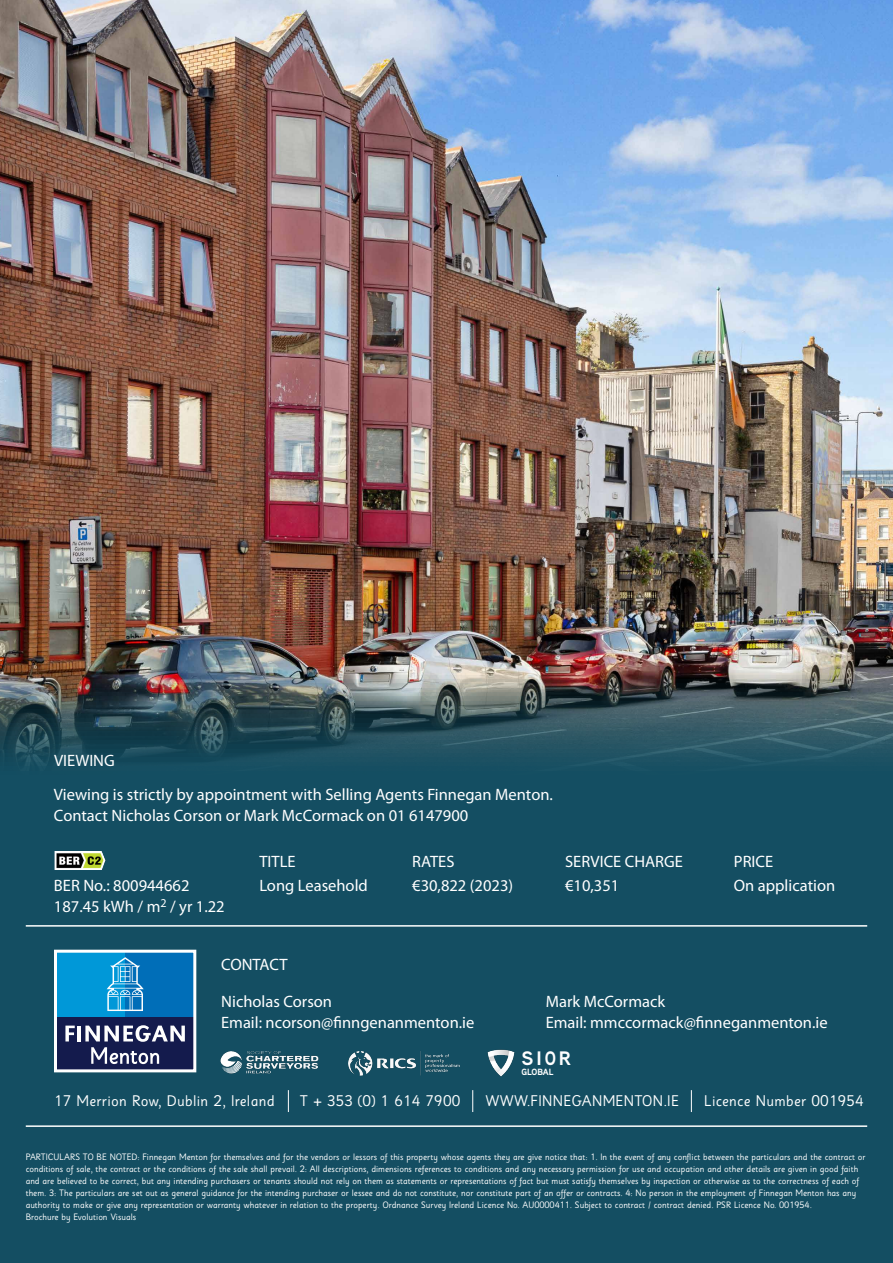
<style>
.page{position:relative;width:893px;height:1263px;background:#fff}
.page>*{position:absolute;margin:0;border:0;box-sizing:border-box;transform-origin:0 0}
.t1{font:700 19.5px "Aaux Next";color:#fff}
.t2{font:16.5px/21px "Myriad Pro";color:#fff}
.t3{font:15px "Sassoon Sans Std";letter-spacing:.015em;color:#fff}
.t4{font:9px/12px "Sassoon Sans Std";color:#fff}
.t5{font:700 9px "Aaux Next";letter-spacing:-.01em;color:#fff}
</style>
<div class="page">
<img style="left:0;top:0;width:893px;height:172px">
<img style="left:0;top:172px;width:893px;height:1091px">
<img style="left:53px;top:851px;width:53px;height:18px">
<hr style="left:26px;top:1125px;width:841px;height:2px;background:#fff">
<div style="left:56px;top:1017px;width:139px;height:54px;background:#141b4d"></div>
<div style="left:55px;top:951px;width:70px;height:66px;background:#0098d8"></div>
<div style="left:125px;top:951px;width:70px;height:66px;background:#006eb8"></div>
<svg style="left:65px;top:1025px;width:10px;height:16px"></svg>
<hr style="left:78px;top:1025px;width:3px;height:16px;background:#fff">
<svg style="left:85px;top:1025px;width:100px;height:39px"></svg>
<svg style="left:107px;top:957px;width:37px;height:54px"></svg>
<div style="left:54px;top:950px;width:142px;height:122px;border:3px solid #fff"></div>
<img style="left:209px;top:1042px;width:121px;height:40px">
<img style="left:336px;top:1042px;width:131px;height:40px">
<img style="left:485px;top:1047px;width:32px;height:31px">
<hr style="left:26px;top:925px;width:841px;height:2px;background:#fff">
<svg style="left:288px;top:1090px;width:1px;height:22px"></svg>
<svg style="left:472px;top:1090px;width:1px;height:22px"></svg>
<svg style="left:691px;top:1090px;width:1px;height:22px"></svg>
<h2 class="t2" style="left:54px;top:750px;width:62px">VIEWING</h2>
<h2 class="t2" style="left:54px;top:783px;width:500px">Viewing is strictly by appointment with Selling Agents Finnegan Menton.<br>Contact Nicholas Corson or Mark McCormack on 01 6147900</h2>
<h2 class="t2" style="left:54px;top:874px;width:172px">BER No.: 800944662<br>187.45 kWh / m<sup>2</sup> / yr 1.22</h2>
<h2 class="t2" style="left:259px;top:848px;width:110px;line-height:24.3px">TITLE<br>Long Leasehold</h2>
<h2 class="t2" style="left:221px;top:953px;width:68px">CONTACT</h2>
<h2 class="t2" style="left:412px;top:848px;width:102px;line-height:24.3px">RATES<br>€30,822 (2023)</h2>
<h2 class="t2" style="left:565px;top:848px;width:119px;line-height:24.3px">SERVICE CHARGE €10,351</h2>
<h2 class="t2" style="left:734px;top:848px;width:103px;line-height:24.3px">PRICE<br>On application</h2>
<h2 class="t2" style="left:221px;top:990px;width:255px">Nicholas Corson<br>Email: ncorson@finngenanmenton.ie</h2>
<h2 class="t2" style="left:546px;top:990px;width:283px">Mark McCormack<br>Email: mmccormack@finneganmenton.ie</h2>
<h1 class="t1" style="left:521px;top:1044px;width:51px">SIOR</h1>
<p class="t5" style="left:521px;top:1065px;width:34px">GLOBAL</p>
<h3 class="t3" style="left:54px;top:1092px;width:222px">17 Merrion Row, Dublin 2, Ireland</h3>
<h3 class="t3" style="left:300px;top:1092px;width:162px">T + 353 (0) 1 614 7900</h3>
<h3 class="t3" style="left:485px;top:1092px;width:195px">WWW.FINNEGANMENTON.IE</h3>
<h3 class="t3" style="left:704px;top:1092px;width:161px">Licence Number 001954</h3>
<p class="t4" style="left:26px;top:1151px;width:841px">PARTICULARS TO BE NOTED: Finnegan Menton for themselves and for the vendors or lessors of this property whose agents they are give notice that: 1. In the event of any conflict between the particulars and the contract or conditions of sale, the contract or the conditions of the sale shall prevail. 2: All descriptions, dimensions references to conditions and any necessary permission for use and occupation and other details are given in good faith and are believed to be correct, but any intending purchasers or tenants should not rely on them as statements or representations of fact but must satisfy themselves by inspection or otherwise as to the correctness of each of them. 3: The particulars are set out as general guidance for the intending purchaser or lessee and do not constitute, nor constitute part of an offer or contracts. 4: No person in the employment of Finnegan Menton has any authority to make or give any representation or warranty whatever in relation to the property. Ordnance Survey Ireland Licence No. AU0000411. Subject to contract / contract denied. PSR Licence No. 001954.<br>Brochure by Evolution Visuals</p>
</div>
